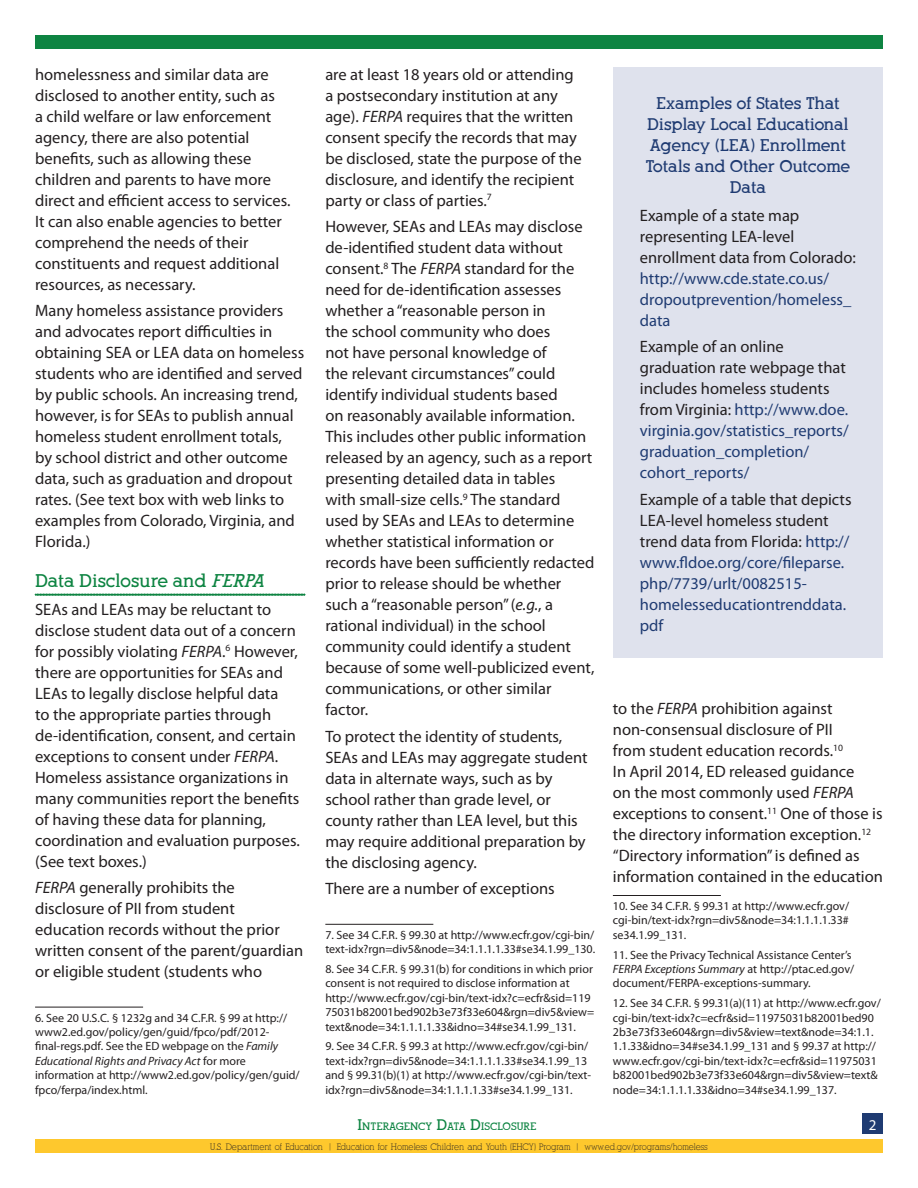
<style>
.page{position:relative;width:918px;height:1188px;background:#fff}
.page>*{position:absolute;margin:0;border:0;box-sizing:border-box;transform-origin:0 0}
.Section_Title{font:700 18px "Alexandria FLF";color:#0e8442}
.Body{font:16.5px/21px "Myriad Pro";color:#231f20}
.Sidebar_Body{font:16.5px/21px "Myriad Pro";color:#1f3b72}
.Sidebar_Body-2{font:16.5px/21px "Myriad Pro";color:#231f20}
.Sidebar_Title{font:700 16.5px/21px "Alexandria FLF";color:#1f3b72;text-align:center}
.t1{font:15px "Myriad Pro";color:#fff}
.Footnote{font:12px/14.4px "Myriad Pro";color:#231f20}
.t2{font:700 10.5px "Alexandria FLF";color:#0e8442}
.t3{font:9px "Alexandria FLF";color:#231f20}
.s1{font-style:italic}
.s2{color:#1f3b72}
.s3{color:#231f20}
.s4{font-size:15px}
</style>
<div class="page">
<div style="left:35px;top:1139px;width:848px;height:14px;background:#fec82d"></div>
<div style="left:863px;top:1114px;width:20px;height:20px;background:#1f3b72"></div>
<div style="left:35px;top:35px;width:848px;height:14px;background:#0e8442"></div>
<svg style="left:35px;top:594px;width:270px;height:2px"></svg>
<hr style="left:35px;top:1007px;width:108px;height:1px;background:#231f20">
<hr style="left:325px;top:924px;width:108px;height:1px;background:#231f20">
<div style="left:613px;top:68px;width:270px;height:590px;background:#dfe2ed"></div>
<hr style="left:613px;top:895px;width:108px;height:1px;background:#231f20">
<p class="Body" style="left:35px;top:64px;width:257px">homelessness and similar data are disclosed to another entity, such as<br>a child welfare or law enforcement agency, there are also potential benefits, such as allowing these children and parents to have more direct and efficient access to services.<br>It can also enable agencies to better comprehend the needs of their constituents and request additional resources, as necessary.</p>
<p class="Body" style="left:35px;top:300px;width:271px">Many homeless assistance providers and advocates report difficulties in obtaining SEA or LEA data on homeless students who are identified and served by public schools. An increasing trend, however, is for SEAs to publish annual homeless student enrollment totals,<br>by school district and other outcome data, such as graduation and dropout rates. (See text box with web links to examples from Colorado, Virginia, and Florida.)</p>
<p class="Section_Title" style="left:35px;top:571px;width:236px">Data Disclosure and <span class="s1">FERPA</span></p>
<p class="Body" style="left:35px;top:599px;width:266px">SEAs and LEAs may be reluctant to disclose student data out of a concern for possibly violating <span class="s1">FERPA</span>.<sup>6</sup> However, there are opportunities for SEAs and LEAs to legally disclose helpful data<br>to the appropriate parties through de-identification, consent, and certain exceptions to consent under <span class="s1">FERPA</span>.<br>Homeless assistance organizations in many communities report the benefits of having these data for planning, coordination and evaluation purposes. (See text boxes.)</p>
<p class="Body" style="left:35px;top:877px;width:270px"><span class="s1">FERPA</span> generally prohibits the disclosure of PII from student education records without the prior written consent of the parent/guardian or eligible student (students who</p>
<p class="Footnote" style="left:35px;top:1010px;width:266px">6. See 20 U.S.C. § 1232g and 34 C.F.R. § 99 at http:// www2.ed.gov/policy/gen/guid/fpco/pdf/2012- final-regs.pdf. See the ED webpage on the <span class="s1">Family Educational Rights and Privacy Act</span> for more information at http://www2.ed.gov/policy/gen/guid/ fpco/ferpa/index.html.</p>
<p class="Body" style="left:325px;top:64px;width:258px">are at least 18 years old or attending a postsecondary institution at any age). <span class="s1">FERPA</span> requires that the written consent specify the records that may be disclosed, state the purpose of the disclosure, and identify the recipient party or class of parties.<sup>7</sup></p>
<p class="Body" style="left:325px;top:216px;width:271px">However, SEAs and LEAs may disclose de-identified student data without consent.<sup>8</sup> The <span class="s1">FERPA</span> standard for the need for de-identification assesses whether a “reasonable person in<br>the school community who does<br>not have personal knowledge of<br>the relevant circumstances” could identify individual students based<br>on reasonably available information.<br>This includes other public information released by an agency, such as a report presenting detailed data in tables<br>with small-size cells.<sup>9</sup> The standard used by SEAs and LEAs to determine whether statistical information or records have been sufficiently redacted prior to release should be whether such a “reasonable person” (<span class="s1">e.g.</span>, a rational individual) in the school community could identify a student because of some well-publicized event, communications, or other similar factor.</p>
<p class="Body" style="left:325px;top:725px;width:264px">To protect the identity of students, SEAs and LEAs may aggregate student data in alternate ways, such as by school rather than grade level, or county rather than LEA level, but this may require additional preparation by the disclosing agency.</p>
<p class="Body" style="left:325px;top:878px;width:231px">There are a number of exceptions</p>
<p class="Footnote" style="left:325px;top:927px;width:272px">7. See 34 C.F.R. § 99.30 at http://www.ecfr.gov/cgi-bin/ text-idx?rgn=div5&amp;node=34:1.1.1.1.33#se34.1.99_130.</p>
<p class="Footnote" style="left:325px;top:961px;width:270px">8. See 34 C.F.R. § 99.31(b) for conditions in which prior consent is not required to disclose information at http://www.ecfr.gov/cgi-bin/text-idx?c=ecfr&amp;sid=119<br>75031b82001bed902b3e73f33e604&amp;rgn=div5&amp;view= text&amp;node=34:1.1.1.1.33&amp;idno=34#se34.1.99_131.</p>
<p class="Footnote" style="left:325px;top:1039px;width:267px">9. See 34 C.F.R. § 99.3 at http://www.ecfr.gov/cgi-bin/ text-idx?rgn=div5&amp;node=34:1.1.1.1.33#se34.1.99_13 and § 99.31(b)(1) at http://www.ecfr.gov/cgi-bin/text&shy;idx?rgn=div5&amp;node=34:1.1.1.1.33#se34.1.99_131.</p>
<p class="Sidebar_Title" style="left:646px;top:93px;width:206px">Examples of States That<br>Display Local Educational<br>Agency (LEA) Enrollment<br>Totals and Other Outcome<br>Data</p>
<p class="Sidebar_Body-2" style="left:640px;top:204px;width:218px">Example of a state map representing LEA-level enrollment data from Colorado: <span class="s2">http://www.cde.state.co.us/ dropoutprevention/homeless_ data</span></p>
<p class="Sidebar_Body" style="left:640px;top:336px;width:210px"><span class="s3">Example of an online graduation rate webpage that includes homeless students from Virginia:</span> http://www.doe. virginia.gov/statistics_reports/ graduation_completion/ cohort_reports/</p>
<p class="Sidebar_Body" style="left:640px;top:488px;width:213px"><span class="s3">Example of a table that depicts<br>LEA-level homeless student trend data from Florida:</span> http:// www.fldoe.org/core/fileparse. php/7739/urlt/0082515- homelesseducationtrenddata. pdf</p>
<p class="Body" style="left:613px;top:698px;width:272px">to the <span class="s1">FERPA</span> prohibition against non-consensual disclosure of PII<br>from student education records.<sup>10<br></sup>In April 2014, ED released guidance<br>on the most commonly used <span class="s1">FERPA </span>exceptions to consent.<sup>11</sup> One of those is the directory information exception.<sup>12 </sup>“Directory information” is defined as information contained in the education</p>
<p class="Footnote" style="left:613px;top:898px;width:238px;text-align:justify">10. See 34 C.F.R. § 99.31 at http://www.ecfr.gov/ cgi-bin/text-idx?rgn=div5&amp;node=34:1.1.1.1.33# se34.1.99_131.</p>
<p class="Footnote" style="left:613px;top:947px;width:243px">11. See the Privacy Technical Assistance Center’s<br><span class="s1">FERPA Exceptions Summary</span> at http://ptac.ed.gov/ document/FERPA-exceptions-summary.</p>
<p class="Footnote" style="left:613px;top:996px;width:269px">12. See 34 C.F.R. § 99.31(a)(11) at http://www.ecfr.gov/ cgi-bin/text-idx?c=ecfr&amp;sid=11975031b82001bed90<br>2b3e73f33e604&amp;rgn=div5&amp;view=text&amp;node=34:1.1.<br>1.1.33&amp;idno=34#se34.1.99_131 and § 99.37 at http:// www.ecfr.gov/cgi-bin/text-idx?c=ecfr&amp;sid=11975031 b82001bed902b3e73f33e604&amp;rgn=div5&amp;view=text&amp; node=34:1.1.1.1.33&amp;idno=34#se34.1.99_137.</p>
<p class="t2" style="left:357px;top:1121px;width:181px"><span class="s4">I</span>NTERAGENCY <span class="s4">D</span>ATA <span class="s4">D</span>ISCLOSURE</p>
<p class="t1" style="left:869px;top:1115px;width:9px">2</p>
<p class="t3" style="left:210px;top:1142px;width:499px">U.S. Department of Education | Education for Homeless Children and Youth (EHCY) Program | www.ed.gov/programs/homeless</p>
</div>
